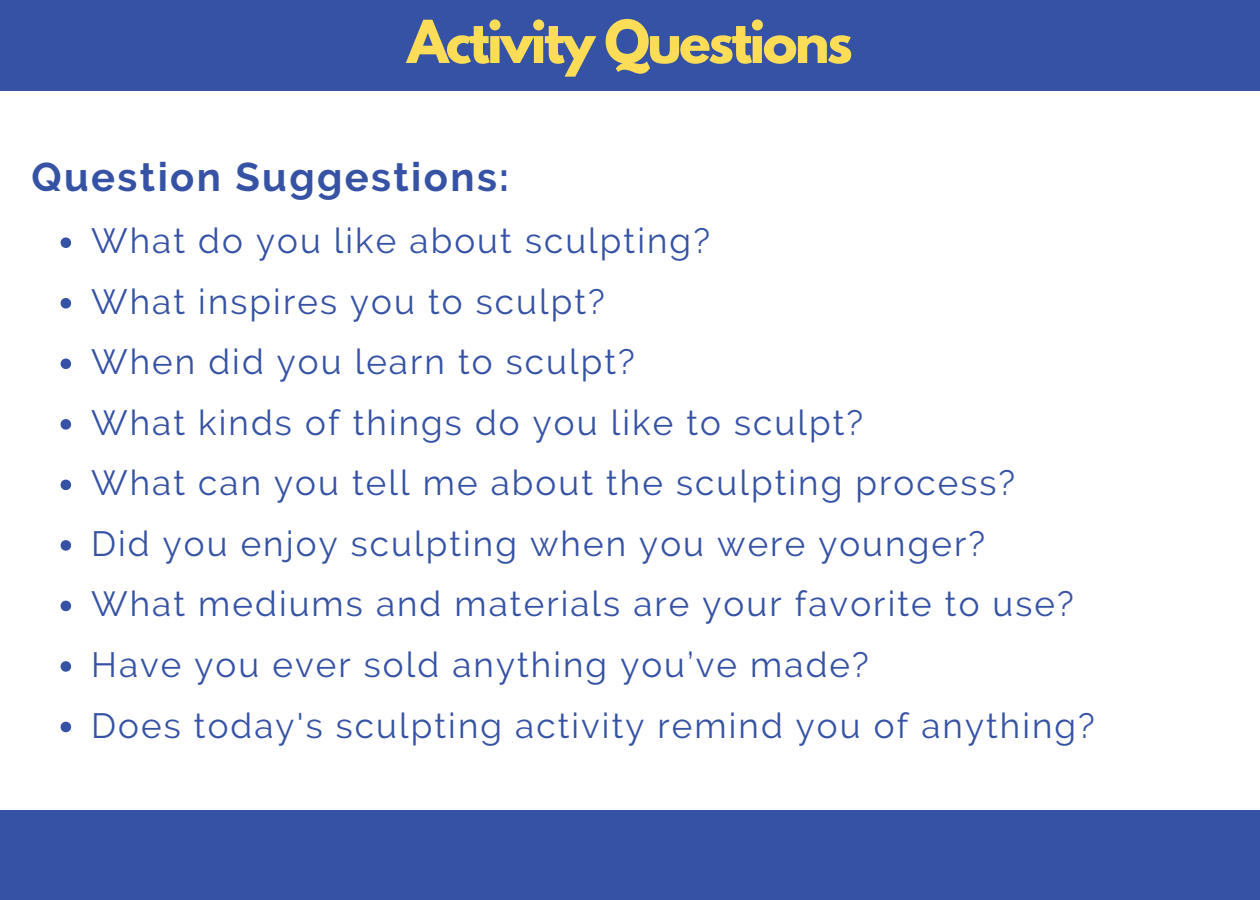
<style>
.page{position:relative;width:1260px;height:900px;background:#fff}
.page>*{position:absolute;margin:0;border:0;box-sizing:border-box;transform-origin:0 0}
.t1{font:700 52.5px "League Spartan";letter-spacing:-.05em;color:#fddd57}
.t2{font:700 40px "Raleway";letter-spacing:.06em;color:#3652a4}
.t3{font:35px "Raleway";letter-spacing:.06em;color:#3652a4}
</style>
<div class="page">
<div style="left:0;top:0;width:1260px;height:90px;background:#3652a4"></div>
<div style="left:0;top:810px;width:1260px;height:90px;background:#3652a4"></div>
<svg style="left:61px;top:237px;width:10px;height:11px"></svg>
<svg style="left:61px;top:298px;width:10px;height:11px"></svg>
<svg style="left:61px;top:359px;width:10px;height:10px"></svg>
<svg style="left:61px;top:419px;width:10px;height:11px"></svg>
<svg style="left:61px;top:480px;width:10px;height:10px"></svg>
<svg style="left:61px;top:540px;width:10px;height:11px"></svg>
<svg style="left:61px;top:601px;width:10px;height:10px"></svg>
<svg style="left:61px;top:661px;width:10px;height:11px"></svg>
<svg style="left:61px;top:722px;width:10px;height:10px"></svg>
<p class="t1" style="left:407px;top:16px;width:447px">Activity Questions</p>
<p class="t2" style="left:32px;top:154px;width:479px">Question Suggestions:</p>
<p class="t3" style="left:91px;top:220px;width:620px">What do you like about sculpting?</p>
<p class="t3" style="left:91px;top:281px;width:515px">What inspires you to sculpt?</p>
<p class="t3" style="left:91px;top:341px;width:545px">When did you learn to sculpt?</p>
<p class="t3" style="left:91px;top:402px;width:774px">What kinds of things do you like to sculpt?</p>
<p class="t3" style="left:91px;top:462px;width:926px">What can you tell me about the sculpting process?</p>
<p class="t3" style="left:91px;top:523px;width:895px">Did you enjoy sculpting when you were younger?</p>
<p class="t3" style="left:91px;top:584px;width:984px">What mediums and materials are your favorite to use?</p>
<p class="t3" style="left:91px;top:644px;width:779px">Have you ever sold anything you’ve made?</p>
<p class="t3" style="left:91px;top:705px;width:1005px">Does today's sculpting activity remind you of anything?</p>
</div>
